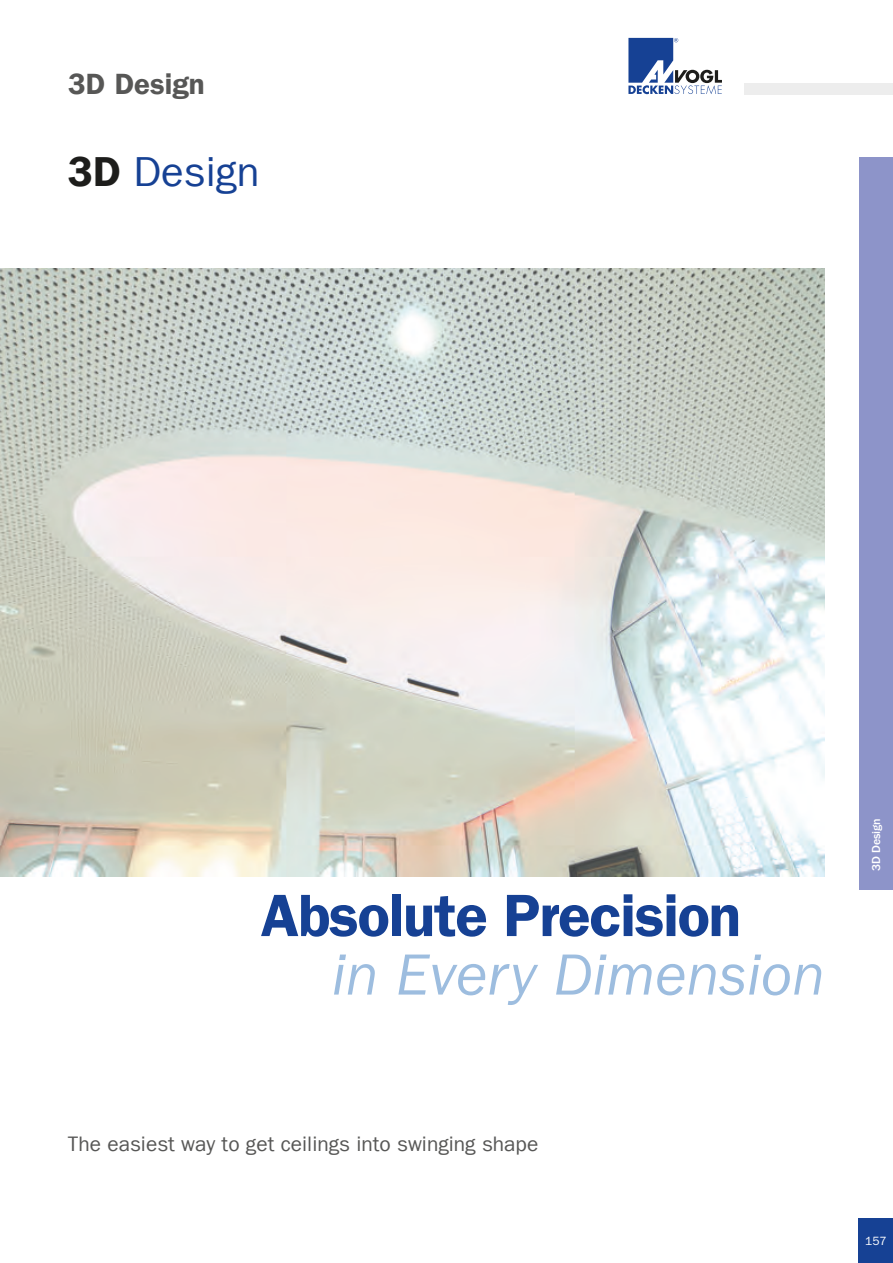
<style>
.page{position:relative;width:893px;height:1263px;background:#fff}
.page>*{position:absolute;margin:0;border:0;box-sizing:border-box;transform-origin:0 0}
.t1{font:60px "Franklin Gothic LT Com Dm";letter-spacing:-.02em;color:#164194}
.t2{font:italic 60px "Franklin Gothic LT Com";color:#9dbddf}
.t3{font:42px "Franklin Gothic LT Com";color:#164194}
.t4{font:29.4px "Franklin Gothic LT Com Dm";color:#575756}
.t5{font:21px "Franklin Gothic LT Com";color:#575756}
.t6{font:500 12px "Franklin Gothic LT Com";letter-spacing:-.015em;color:#fff}
.t7{font:12px "ITC Franklin Gothic Std";color:#fff}
.s1{font-family:"Franklin Gothic LT Com Dm";color:#1d1d1b}
</style>
<div class="page">
<svg style="left:628px;top:38px;width:94px;height:56px"></svg>
<div style="left:744px;top:84px;width:149px;height:11px;background:#ededed"></div>
<div style="left:859px;top:157px;width:34px;height:733px;background:#8d94c9"></div>
<img style="left:0;top:269px;width:825px;height:608px">
<div style="left:859px;top:1218px;width:34px;height:45px;background:#164194"></div>
<h3 class="t4" style="left:68px;top:66px;width:138px">3D Design</h3>
<h2 class="t3" style="left:68px;top:148px;width:193px"><span class="s1">3D</span> Design</h2>
<h1 class="t1" style="left:261px;top:880px;width:482px">Absolute Precision</h1>
<h1 class="t2" style="left:332px;top:941px;width:495px">in Every Dimension</h1>
<p class="t6" style="left:869px;top:870px;width:54px;rotate:-90deg">3D Design</p>
<p class="t5" style="left:68px;top:1132px;width:472px">The easiest way to get ceilings into swinging shape</p>
<p class="t7" style="left:865px;top:1233px;width:23px">157</p>
</div>
